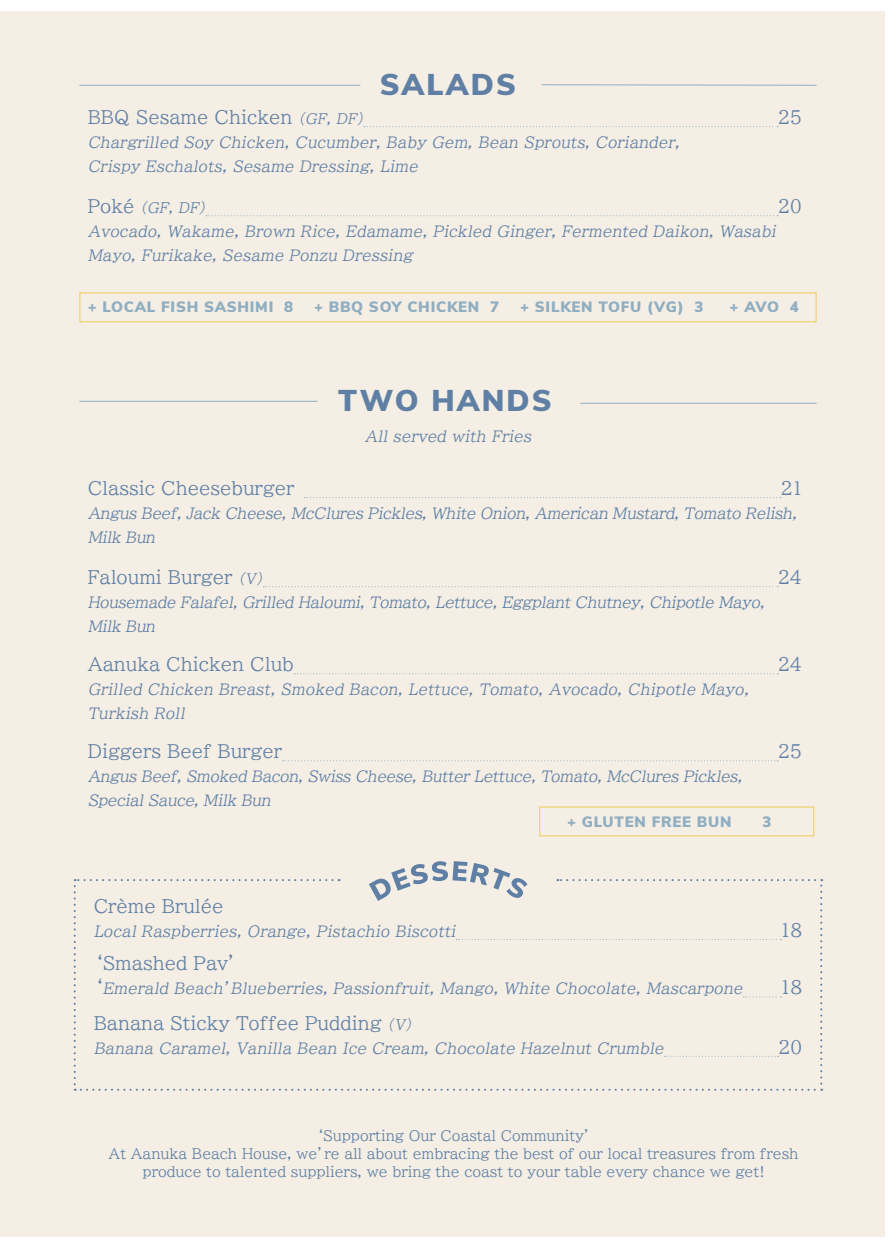
<style>
.page{position:relative;width:896px;height:1248px;background:#fff}
.page>*{position:absolute;margin:0;border:0;box-sizing:border-box;transform-origin:0 0}
.Section_Heading_-_Blue{font:900 30px "Nunito Sans";letter-spacing:.07em;color:#5f7fa5}
.Line_Item_-_Blue{font:18px "BIZUDP Mincho";color:#5f7fa5}
.Line_Item_-_Blue-2{font:italic 15px/24px "BIZUDP Mincho";color:#5f7fa5}
.Add_Ons{font:900 15px "Nunito Sans";letter-spacing:.05em;color:#90aec1}
.Small_Print{font:14px "BIZUDP Mincho";color:#5f7fa5}
.Line_Item_-_Blue-3{font:italic 14px "BIZUDP Mincho";color:#5f7fa5}
.s1{font-style:italic;font-size:14px}
.s2{font-style:normal;font-size:18px}
</style>
<div class="page">
<div style="left:0;top:11px;width:45px;height:1225px;background:#f4eee4"></div>
<div style="left:11px;top:11px;width:873px;height:1225px;background:#f4eee4"></div>
<svg style="left:364px;top:126px;width:414px;height:1px"></svg>
<svg style="left:206px;top:215px;width:572px;height:1px"></svg>
<svg style="left:304px;top:497px;width:477px;height:1px"></svg>
<svg style="left:263px;top:586px;width:515px;height:1px"></svg>
<svg style="left:294px;top:673px;width:484px;height:1px"></svg>
<svg style="left:282px;top:760px;width:496px;height:1px"></svg>
<hr style="left:580px;top:403px;width:236px;height:1px;background:#90aec1">
<hr style="left:541px;top:84px;width:275px;height:2px;background:#90aec1">
<hr style="left:79px;top:401px;width:239px;height:1px;background:#90aec1">
<hr style="left:79px;top:85px;width:281px;height:1px;background:#90aec1">
<svg style="left:74px;top:861px;width:748px;height:229px"></svg>
<div style="left:79px;top:292px;width:737px;height:30px;border:1px solid #f1cb5a"></div>
<div style="left:539px;top:806px;width:275px;height:30px;border:1px solid #f1cb5a"></div>
<p class="Section_Heading_-_Blue" style="left:380px;top:62px;width:138px">SALADS</p>
<p class="Line_Item_-_Blue" style="left:88px;top:108px;width:280px">BBQ Sesame Chicken <span class="s1">(GF, DF)</span></p>
<p class="Line_Item_-_Blue" style="left:777px;top:108px;width:26px">25</p>
<p class="Line_Item_-_Blue-2" style="left:88px;top:130px;width:596px">Chargrilled Soy Chicken, Cucumber, Baby Gem, Bean Sprouts, Coriander,<br>Crispy Eschalots, Sesame Dressing, Lime</p>
<p class="Line_Item_-_Blue-3" style="left:88px;top:201px;width:122px"><span class="s2">P o k é</span> (GF, DF)</p>
<p class="Line_Item_-_Blue" style="left:777px;top:197px;width:26px">20</p>
<p class="Line_Item_-_Blue-2" style="left:88px;top:219px;width:692px">Avocado, Wakame, Brown Rice, Edamame, Pickled Ginger, Fermented Daikon, Wasabi<br>Mayo, Furikake, Sesame Ponzu Dressing</p>
<p class="Add_Ons" style="left:88px;top:296px;width:207px">+ LOCAL FISH SASHIMI 8</p>
<p class="Add_Ons" style="left:314px;top:296px;width:186px">+ BBQ SOY CHICKEN 7</p>
<p class="Add_Ons" style="left:520px;top:296px;width:185px">+ SILKEN TOFU (VG) 3</p>
<p class="Add_Ons" style="left:729px;top:296px;width:71px">+ AVO 4</p>
<p class="Section_Heading_-_Blue" style="left:338px;top:379px;width:215px">TWO HANDS</p>
<p class="Line_Item_-_Blue-2" style="left:365px;top:425px;width:171px">All served with Fries</p>
<p class="Line_Item_-_Blue" style="left:88px;top:479px;width:208px">Classic Cheeseburger</p>
<p class="Line_Item_-_Blue" style="left:780px;top:479px;width:23px">21</p>
<p class="Line_Item_-_Blue-2" style="left:88px;top:501px;width:713px">Angus Beef, Jack Cheese, McClures Pickles, White Onion, American Mustard, Tomato Relish,<br>Milk Bun</p>
<p class="Line_Item_-_Blue" style="left:88px;top:568px;width:179px">Faloumi Burger <span class="s1">(V)</span></p>
<p class="Line_Item_-_Blue" style="left:777px;top:568px;width:26px">24</p>
<p class="Line_Item_-_Blue-2" style="left:88px;top:590px;width:681px">Housemade Falafel, Grilled Haloumi, Tomato, Lettuce, Eggplant Chutney, Chipotle Mayo,<br>Milk Bun</p>
<p class="Line_Item_-_Blue" style="left:88px;top:655px;width:208px">Aanuka Chicken Club</p>
<p class="Line_Item_-_Blue" style="left:777px;top:655px;width:26px">24</p>
<p class="Line_Item_-_Blue-2" style="left:88px;top:677px;width:665px">Grilled Chicken Breast, Smoked Bacon, Lettuce, Tomato, Avocado, Chipotle Mayo,<br>Turkish Roll</p>
<p class="Line_Item_-_Blue" style="left:88px;top:742px;width:196px">Diggers Beef Burger</p>
<p class="Line_Item_-_Blue" style="left:777px;top:742px;width:26px">25</p>
<p class="Line_Item_-_Blue-2" style="left:88px;top:764px;width:659px">Angus Beef, Smoked Bacon, Swiss Cheese, Butter Lettuce, Tomato, McClures Pickles,<br>Special Sauce, Milk Bun</p>
<p class="Add_Ons" style="left:567px;top:810px;width:166px">+ GLUTEN FREE BUN</p>
<p class="Add_Ons" style="left:762px;top:810px;width:10px">3</p>
<p class="Line_Item_-_Blue" style="left:94px;top:897px;width:131px">Crème Brulée</p>
<p class="Line_Item_-_Blue-2" style="left:94px;top:919px;width:366px">Local Raspberries, Orange, Pistachio Biscotti</p>
<p class="Line_Item_-_Blue" style="left:781px;top:921px;width:23px">18</p>
<p class="Line_Item_-_Blue" style="left:94px;top:954px;width:145px">‘Smashed Pav’</p>
<p class="Line_Item_-_Blue-2" style="left:94px;top:976px;width:653px"><span class="s2">‘</span> Emerald Beach’Blueberries, Passionfruit, Mango, White Chocolate, Mascarpone</p>
<p class="Line_Item_-_Blue" style="left:781px;top:978px;width:23px">18</p>
<p class="Line_Item_-_Blue" style="left:94px;top:1013px;width:322px">Banana Sticky Toffee Pudding <span class="s1">(V)</span></p>
<p class="Line_Item_-_Blue-2" style="left:94px;top:1035px;width:574px">Banana Caramel, Vanilla Bean Ice Cream, Chocolate Hazelnut Crumble</p>
<p class="Line_Item_-_Blue" style="left:778px;top:1037px;width:26px">20</p>
<p class="Small_Print" style="left:316px;top:1128px;width:277px">‘Supporting Our Coastal Community’</p>
<p class="Small_Print" style="left:109px;top:1146px;width:691px">At Aanuka Beach House, we’re all about embracing the best of our local treasures from fresh</p>
<p class="Small_Print" style="left:143px;top:1164px;width:623px">produce to talented suppliers, we bring the coast to your table every chance we get!</p>
</div>
